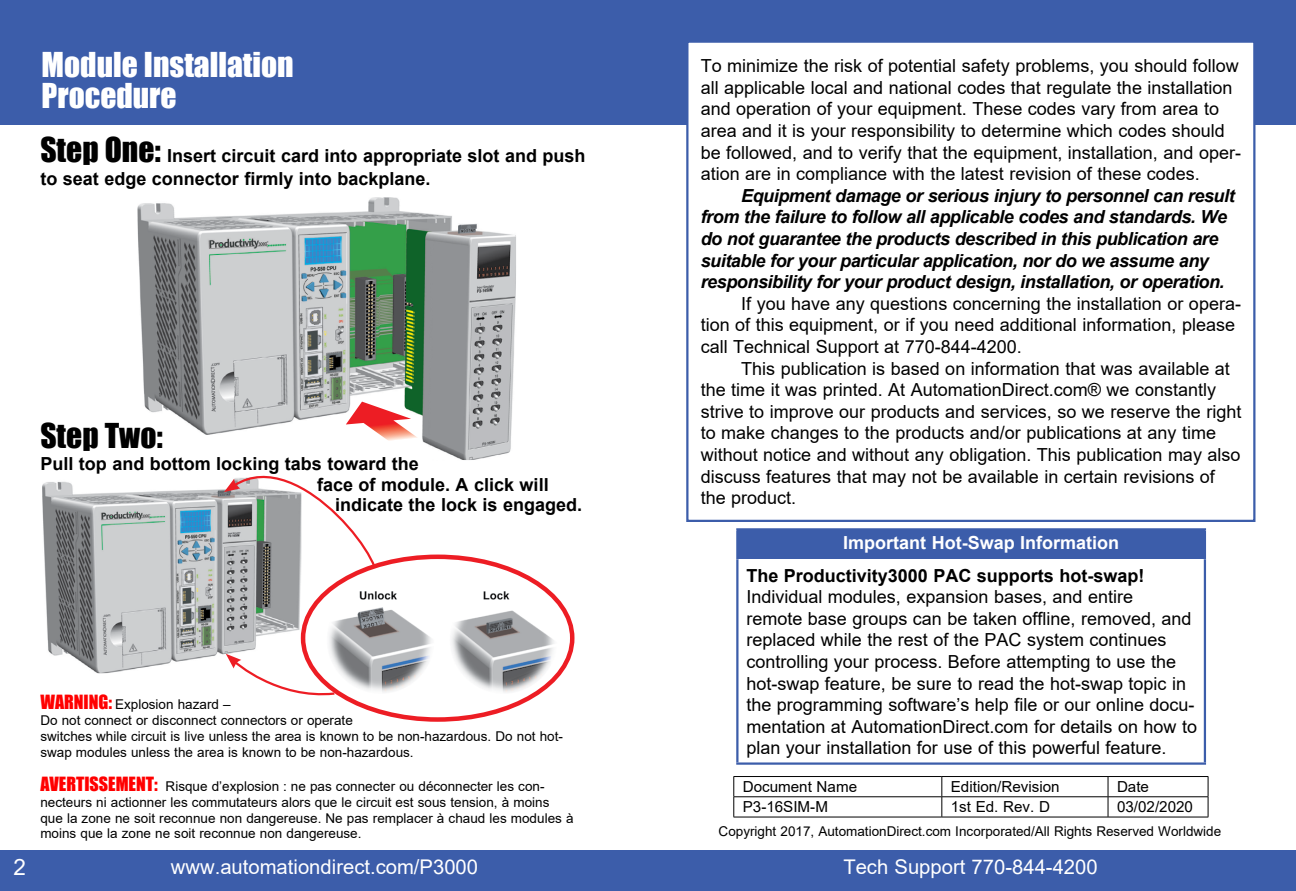
<style>
.page{position:relative;width:1296px;height:891px;background:#fff}
.page>*{position:absolute;margin:0;border:0;box-sizing:border-box;transform-origin:0 0}
.t1{font:31.5px/31.5px "Impact";color:#fff}
.t2{font:31.5px "Impact";color:#000}
.t3{font:22.5px "Arial";color:#fff}
.t4{font:20.25px "Arial";color:#fff}
.t5{font:18px/21.6px "Arial";color:#000}
.t6{font:italic 700 18px/21.6px "Arial";letter-spacing:-.025em;color:#000}
.t7{font:700 18px/22.5px "Arial";color:#000}
.t8{font:700 18px "Arial";color:#fff}
.t9{font:15.3px "Arial";color:#000}
.t10{font:13.5px/15.8px "Arial";color:#000}
.s1{font-family:"Impact";font-weight:400;font-size:31.5px}
.s2{font-family:"Impact";font-size:18px;color:#f00}
</style>
<div class="page">
<div style="left:0;top:0;width:1296px;height:124px;background:#3c5daa"></div>
<div style="left:0;top:850px;width:1296px;height:41px;background:#3c5daa"></div>
<hr style="left:734px;top:776px;width:208px;height:1px;background:#000">
<hr style="left:942px;top:776px;width:166px;height:1px;background:#000">
<hr style="left:1108px;top:776px;width:100px;height:1px;background:#000">
<svg style="left:733px;top:777px;width:476px;height:40px"></svg>
<hr style="left:734px;top:817px;width:208px;height:1px;background:#000">
<hr style="left:942px;top:817px;width:166px;height:1px;background:#000">
<hr style="left:1108px;top:817px;width:100px;height:1px;background:#000">
<img style="left:138px;top:197px;width:378px;height:263px">
<img style="left:42px;top:481px;width:259px;height:192px">
<svg style="left:224px;top:402px;width:199px;height:183px"></svg>
<svg style="left:226px;top:654px;width:77px;height:40px"></svg>
<img style="left:303px;top:557px;width:269px;height:163px">
<div style="left:301px;top:555px;width:274px;height:167px;border:4px solid #ed1d24;border-radius:50%"></div>
<div style="left:686px;top:40px;width:569px;height:482px;background:#fff;border:2px solid #3c5daa"></div>
<div style="left:737px;top:529px;width:468px;height:31px;background:#3c5daa"></div>
<hr style="left:736px;top:528px;width:470px;height:3px;background:#3c5daa">
<hr style="left:736px;top:531px;width:3px;height:28px;background:#3c5daa">
<hr style="left:1204px;top:531px;width:2px;height:28px;background:#3c5daa">
<hr style="left:736px;top:559px;width:3px;height:203px;background:#3c5daa">
<hr style="left:1204px;top:559px;width:2px;height:203px;background:#3c5daa">
<hr style="left:736px;top:762px;width:470px;height:3px;background:#3c5daa">
<h1 class="t1" style="left:42px;top:48px;width:254px">Module Installation<br>Procedure</h1>
<p class="t7" style="left:40px;top:145px;width:547px"><span class="s1">Step One:</span> Insert circuit card into appropriate slot and push to seat edge connector firmly into backplane.</p>
<h1 class="t2" style="left:40px;top:411px;width:124px">Step Two:</h1>
<p class="t7" style="left:40px;top:453px;width:380px">Pull top and bottom locking tabs toward the</p>
<p class="t7" style="left:317px;top:473px;width:233px">face of module. A click will</p>
<p class="t7" style="left:335px;top:494px;width:249px">indicate the lock is engaged.</p>
<p class="t10" style="left:40px;top:697px;width:524px"><span class="s2">WARNING:</span> Explosion hazard –<br>Do not connect or disconnect connectors or operate<br>switches while circuit is live unless the area is known to be non-hazardous. Do not hot&shy;swap modules unless the area is known to be non-hazardous.</p>
<p class="t10" style="left:40px;top:778px;width:535px"><span class="s2">AVERTISSEMENT:</span> Risque d’explosion : ne pas connecter ou déconnecter les con&shy;necteurs ni actionner les commutateurs alors que le circuit est sous tension, à moins que la zone ne soit reconnue non dangereuse. Ne pas remplacer à chaud les modules à moins que la zone ne soit reconnue non dangereuse.</p>
<p class="t5" style="left:701px;top:55px;width:542px">To minimize the risk of potential safety problems, you should follow all applicable local and national codes that regulate the installation and operation of your equipment. These codes vary from area to area and it is your responsibility to determine which codes should be followed, and to verify that the equipment, installation, and oper&shy;ation are in compliance with the latest revision of these codes.</p>
<p class="t6" style="left:701px;top:185px;width:536px;text-indent:40px">Equipment damage or serious injury to personnel can result from the failure to follow all applicable codes and standards. We do not guarantee the products described in this publication are suitable for your particular application, nor do we assume any responsibility for your product design, installation, or operation.</p>
<p class="t5" style="left:701px;top:293px;width:542px;text-indent:40px">If you have any questions concerning the installation or opera&shy;tion of this equipment, or if you need additional information, please call Technical Support at 770-844-4200.</p>
<p class="t5" style="left:701px;top:357px;width:542px;text-indent:40px">This publication is based on information that was available at the time it was printed. At AutomationDirect.com® we constantly strive to improve our products and services, so we reserve the right to make changes to the products and/or publications at any time without notice and without any obligation. This publication may also discuss features that may not be available in certain revisions of the product.</p>
<p class="t8" style="left:843px;top:530px;width:277px">Important Hot-Swap Information</p>
<p class="t7" style="left:746px;top:564px;width:400px">The Productivity3000 PAC supports hot-swap!</p>
<p class="t5" style="left:746px;top:586px;width:452px">Individual modules, expansion bases, and entire<br>remote base groups can be taken offline, removed, and replaced while the rest of the PAC system continues controlling your process. Before attempting to use the hot-swap feature, be sure to read the hot-swap topic in the programming software’s help file or our online docu&shy;mentation at AutomationDirect.com for details on how to plan your installation for use of this powerful feature.</p>
<p class="t9" style="left:743px;top:776px;width:116px">Document Name</p>
<p class="t9" style="left:951px;top:776px;width:110px">Edition/Revision</p>
<p class="t9" style="left:1117px;top:776px;width:34px">Date</p>
<p class="t9" style="left:743px;top:796px;width:87px">P3-16SIM-M</p>
<p class="t9" style="left:951px;top:796px;width:101px">1st Ed. Rev. D</p>
<p class="t9" style="left:1117px;top:796px;width:77px">03/02/2020</p>
<p class="t10" style="left:719px;top:823px;width:504px">Copyright 2017, AutomationDirect.com Incorporated/All Rights Reserved Worldwide</p>
<p class="t3" style="left:14px;top:851px;width:14px">2</p>
<p class="t4" style="left:171px;top:853px;width:309px">www.automationdirect.com/P3000</p>
<p class="t4" style="left:843px;top:853px;width:256px">Tech Support 770-844-4200</p>
</div>
